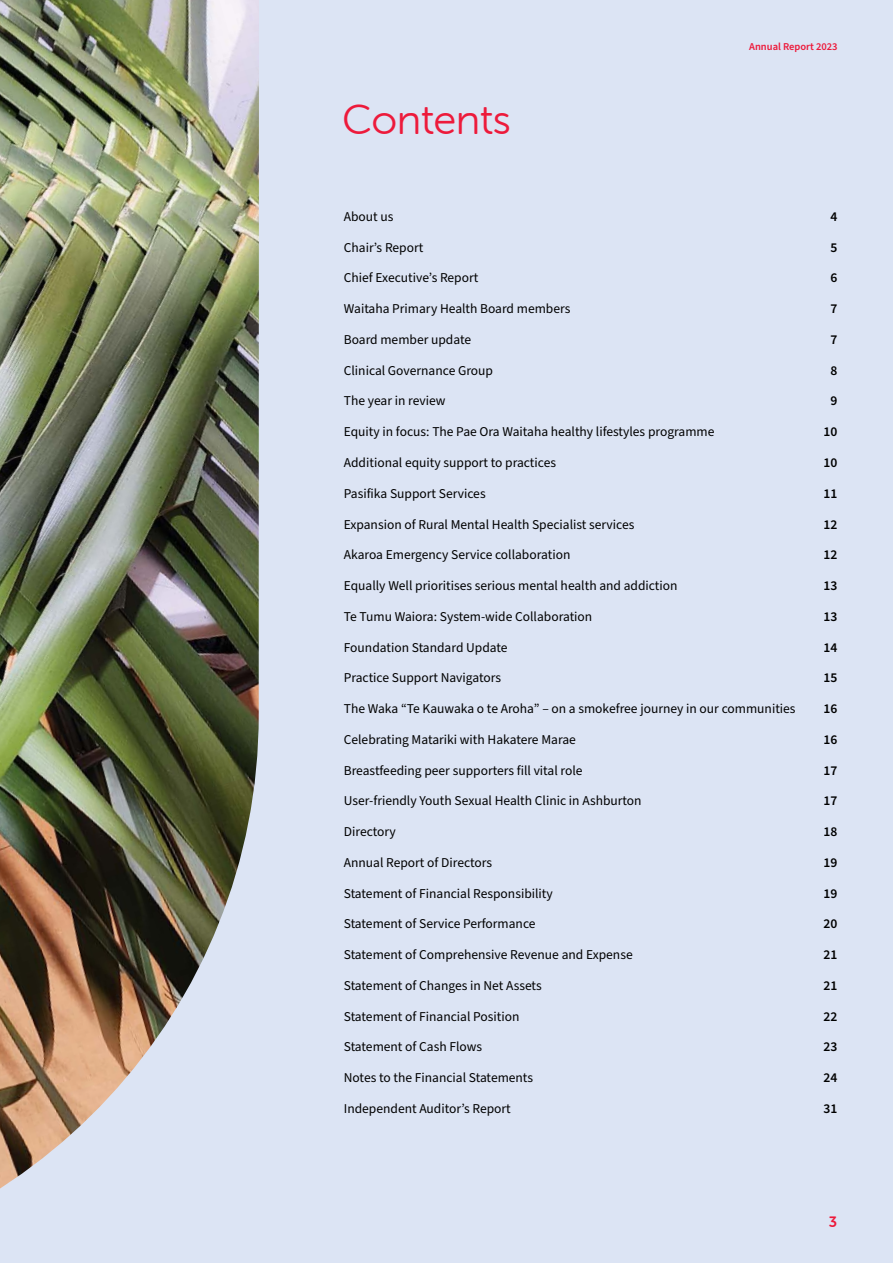
<style>
.page{position:relative;width:893px;height:1263px;background:#dce4f4}
.page>*{position:absolute;margin:0;border:0;box-sizing:border-box;transform-origin:0 0}
.t1{font:42px "Museo Sans Rounded 300";letter-spacing:-.015em;color:#ed1a3b}
.t2{font:15px "Museo Sans Rounded 700";color:#ed1a3b}
.t3{font:13.5px "Source Sans Pro";color:#000}
.t4{font:600 13.5px "Source Sans Pro";color:#000}
.t5{font:600 10.5px "Source Sans Pro";color:#ed1a3b}
</style>
<div class="page">
<img style="left:0;top:0;width:259px;height:1189px">
<h1 class="t1" style="left:342px;top:96px;width:170px">Contents</h1>
<p class="t5" style="left:749px;top:40px;width:90px">Annual Report 2023</p>
<p class="t3" style="left:344px;top:207px;width:51px">About us</p>
<p class="t4" style="left:830px;top:207px;width:8px">4</p>
<p class="t3" style="left:344px;top:238px;width:81px">Chair’s Report</p>
<p class="t4" style="left:830px;top:238px;width:8px">5</p>
<p class="t3" style="left:344px;top:269px;width:136px">Chief Executive’s Report</p>
<p class="t4" style="left:830px;top:269px;width:8px">6</p>
<p class="t3" style="left:344px;top:300px;width:228px">Waitaha Primary Health Board members</p>
<p class="t4" style="left:830px;top:300px;width:8px">7</p>
<p class="t3" style="left:344px;top:330px;width:129px">Board member update</p>
<p class="t4" style="left:830px;top:330px;width:8px">7</p>
<p class="t3" style="left:344px;top:361px;width:151px">Clinical Governance Group</p>
<p class="t4" style="left:830px;top:361px;width:8px">8</p>
<p class="t3" style="left:344px;top:392px;width:103px">The year in review</p>
<p class="t4" style="left:830px;top:392px;width:8px">9</p>
<p class="t3" style="left:344px;top:423px;width:372px">Equity in focus: The Pae Ora Waitaha healthy lifestyles programme</p>
<p class="t4" style="left:823px;top:423px;width:15px">10</p>
<p class="t3" style="left:344px;top:453px;width:214px">Additional equity support to practices</p>
<p class="t4" style="left:823px;top:453px;width:15px">10</p>
<p class="t3" style="left:344px;top:484px;width:143px">Pasifika Support Services</p>
<p class="t4" style="left:823px;top:484px;width:15px">11</p>
<p class="t3" style="left:344px;top:515px;width:292px">Expansion of Rural Mental Health Specialist services</p>
<p class="t4" style="left:823px;top:515px;width:15px">12</p>
<p class="t3" style="left:344px;top:546px;width:228px">Akaroa Emergency Service collaboration</p>
<p class="t4" style="left:823px;top:546px;width:15px">12</p>
<p class="t3" style="left:344px;top:576px;width:335px">Equally Well prioritises serious mental health and addiction</p>
<p class="t4" style="left:823px;top:576px;width:15px">13</p>
<p class="t3" style="left:344px;top:607px;width:250px">Te Tumu Waiora: System-wide Collaboration</p>
<p class="t4" style="left:823px;top:607px;width:15px">13</p>
<p class="t3" style="left:344px;top:638px;width:165px">Foundation Standard Update</p>
<p class="t4" style="left:823px;top:638px;width:15px">14</p>
<p class="t3" style="left:344px;top:669px;width:159px">Practice Support Navigators</p>
<p class="t4" style="left:823px;top:669px;width:15px">15</p>
<p class="t3" style="left:344px;top:699px;width:453px">The Waka “Te Kauwaka o te Aroha” – on a smokefree journey in our communities</p>
<p class="t4" style="left:823px;top:699px;width:15px">16</p>
<p class="t3" style="left:344px;top:730px;width:234px">Celebrating Matariki with Hakatere Marae</p>
<p class="t4" style="left:823px;top:730px;width:15px">16</p>
<p class="t3" style="left:344px;top:761px;width:240px">Breastfeeding peer supporters fill vital role</p>
<p class="t4" style="left:823px;top:761px;width:15px">17</p>
<p class="t3" style="left:344px;top:792px;width:299px">User-friendly Youth Sexual Health Clinic in Ashburton</p>
<p class="t4" style="left:823px;top:792px;width:15px">17</p>
<p class="t3" style="left:344px;top:822px;width:53px">Directory</p>
<p class="t4" style="left:823px;top:822px;width:15px">18</p>
<p class="t3" style="left:344px;top:853px;width:150px">Annual Report of Directors</p>
<p class="t4" style="left:823px;top:853px;width:15px">19</p>
<p class="t3" style="left:344px;top:884px;width:210px">Statement of Financial Responsibility</p>
<p class="t4" style="left:823px;top:884px;width:15px">19</p>
<p class="t3" style="left:344px;top:915px;width:193px">Statement of Service Performance</p>
<p class="t4" style="left:823px;top:915px;width:15px">20</p>
<p class="t3" style="left:344px;top:945px;width:290px">Statement of Comprehensive Revenue and Expense</p>
<p class="t4" style="left:823px;top:945px;width:15px">21</p>
<p class="t3" style="left:344px;top:976px;width:199px">Statement of Changes in Net Assets</p>
<p class="t4" style="left:823px;top:976px;width:15px">21</p>
<p class="t3" style="left:344px;top:1007px;width:177px">Statement of Financial Position</p>
<p class="t4" style="left:823px;top:1007px;width:15px">22</p>
<p class="t3" style="left:344px;top:1038px;width:140px">Statement of Cash Flows</p>
<p class="t4" style="left:823px;top:1038px;width:15px">23</p>
<p class="t3" style="left:344px;top:1069px;width:191px">Notes to the Financial Statements</p>
<p class="t4" style="left:823px;top:1069px;width:15px">24</p>
<p class="t3" style="left:344px;top:1099px;width:169px">Independent Auditor’s Report</p>
<p class="t4" style="left:823px;top:1099px;width:15px">31</p>
<p class="t2" style="left:829px;top:1214px;width:10px">3</p>
</div>
